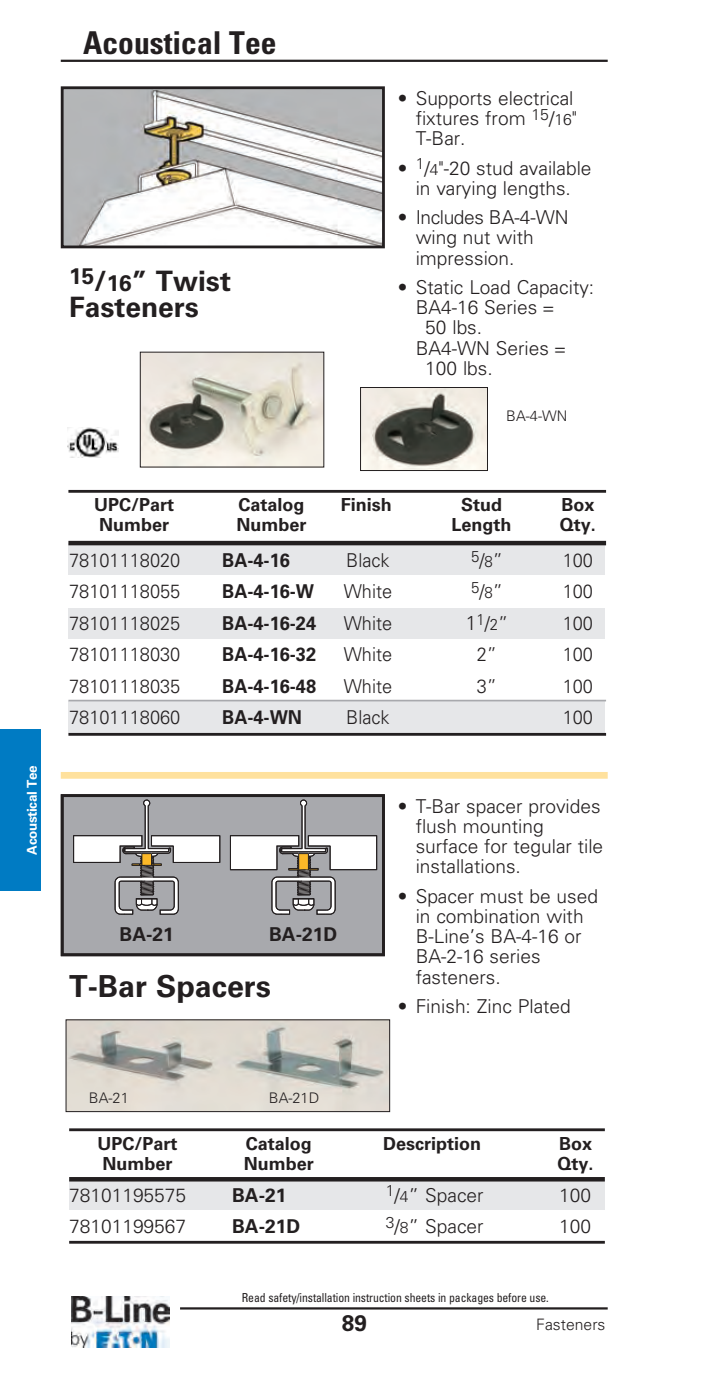
<style>
.page{position:relative;width:709px;height:1377px;background:#fff}
.page>*{position:absolute;margin:0;border:0;box-sizing:border-box;transform-origin:0 0}
.t1{font:700 condensed 31.5px "Univers LT Std";color:#231f20}
.t2{font:700 30.38px "Univers LT Std";color:#231f20}
.t3{font:700 28.12px/25.9px "Univers LT Std";color:#231f20}
.t4{font:700 22.5px "Univers LT Std";color:#231f20}
.t5{font:300 19.12px/20.2px "Univers LT Std";color:#231f20}
.t6{font:300 19.12px "Univers LT Std";color:#231f20;scale:.95 1}
.t7{font:700 19.12px "Univers LT Std";color:#231f20;scale:.95 1}
.t8{font:700 19.12px "Univers LT Std";color:#231f20}
.t9{font:700 18px "Univers LT Std";color:#231f20}
.t10{font:300 15.75px "Univers LT Std";color:#231f20;scale:.95 1}
.t11{font:300 15.75px "Univers LT Std";color:#231f20}
.t12{font:300 14.62px "Univers LT Std";color:#231f20}
.t13{font:700 13.5px "Univers LT Std";letter-spacing:-.03em;color:#fff}
.t14{font:condensed 12.38px "Univers LT Std";letter-spacing:-.01em;color:#231f20;scale:.95 1}
.s1{font-size:22.5px}
.s2{font-size:15.75px}
.s3{font-size:19.12px}
.s4{font-size:20.25px}
</style>
<div class="page">
<img style="left:65px;top:90px;width:316px;height:154px">
<div style="left:61px;top:86px;width:324px;height:162px;border:3px solid #231f20"></div>
<div style="left:62px;top:796px;width:321px;height:159px;background:#a8a9ad"></div>
<svg style="left:229px;top:799px;width:149px;height:116px"></svg>
<svg style="left:73px;top:799px;width:148px;height:116px"></svg>
<div style="left:61px;top:794px;width:324px;height:162px;border:3px solid #231f20"></div>
<img style="left:67px;top:427px;width:51px;height:31px">
<img style="left:142px;top:354px;width:180px;height:111px">
<img style="left:362px;top:389px;width:124px;height:80px">
<div style="left:360px;top:387px;width:128px;height:84px;border:1px solid #231f20"></div>
<img style="left:68px;top:1022px;width:320px;height:88px">
<div style="left:66px;top:1020px;width:324px;height:92px;border:1px solid #231f20"></div>
<div style="left:0;top:729px;width:40px;height:162px;background:#007bc3"></div>
<hr style="left:180px;top:1307px;width:428px;height:3px;background:#231f20">
<hr style="left:61px;top:60px;width:547px;height:2px;background:#231f20">
<img style="left:72px;top:1296px;width:98px;height:51px">
<div style="left:61px;top:772px;width:547px;height:7px;background:#ffe19d"></div>
<div style="left:69px;top:1180px;width:536px;height:29px;background:#e6e7e9"></div>
<div style="left:69px;top:1177px;width:536px;height:5px;background:#231f20"></div>
<hr style="left:69px;top:1128px;width:536px;height:3px;background:#231f20">
<hr style="left:69px;top:1241px;width:536px;height:3px;background:#231f20">
<div style="left:68px;top:543px;width:536px;height:32px;background:#e6e7e9"></div>
<div style="left:68px;top:608px;width:536px;height:30px;background:#e6e7e9"></div>
<div style="left:68px;top:701px;width:536px;height:32px;background:#e6e7e9"></div>
<hr style="left:68px;top:490px;width:538px;height:3px;background:#231f20">
<hr style="left:68px;top:541px;width:538px;height:4px;background:#231f20">
<hr style="left:68px;top:733px;width:538px;height:3px;background:#231f20">
<hr style="left:68px;top:700px;width:538px;height:1px;background:#a8a9ad">
<p class="t13" style="left:27px;top:855px;width:91px;rotate:-90deg">Acoustical Tee</p>
<h1 class="t1" style="left:83px;top:31px;width:195px">Acoustical Tee</h1>
<h3 class="t3" style="left:69px;top:271px;width:163px"><sup>15</sup>/<span class="s1">16</span>” Twist<br>Fasteners</h3>
<p class="t5" style="left:416px;top:90px;width:163px;text-indent:-18px">• Supports electrical fixtures from <sup>15</sup>/<span class="s2">16</span>"<br>T-Bar.</p>
<p class="t5" style="left:398px;top:159px;width:195px;text-align:center">• <sup>1</sup>/<span class="s2">4</span>"-20 stud available in varying lengths.</p>
<p class="t5" style="left:416px;top:209px;width:154px;text-indent:-18px">• Includes BA-4-WN wing nut with impression.</p>
<p class="t5" style="left:398px;top:279px;width:198px">• Static Load Capacity:</p>
<p class="t5" style="left:416px;top:299px;width:141px">BA4-16 Series =</p>
<p class="t5" style="left:425px;top:319px;width:58px">50 lbs.</p>
<p class="t5" style="left:416px;top:339px;width:152px">BA4-WN Series =</p>
<p class="t5" style="left:425px;top:360px;width:69px">100 lbs.</p>
<p class="t12" style="left:506px;top:411px;width:62px">BA-4-WN</p>
<p class="t9" style="left:94px;top:498px;width:82px">UPC/Part</p>
<p class="t9" style="left:238px;top:498px;width:68px">Catalog</p>
<p class="t9" style="left:341px;top:498px;width:53px">Finish</p>
<p class="t9" style="left:461px;top:498px;width:43px">Stud</p>
<p class="t9" style="left:561px;top:498px;width:35px">Box</p>
<p class="t9" style="left:99px;top:518px;width:72px">Number</p>
<p class="t9" style="left:236px;top:518px;width:72px">Number</p>
<p class="t9" style="left:451px;top:518px;width:62px">Length</p>
<p class="t9" style="left:560px;top:518px;width:38px">Qty.</p>
<p class="t6" style="left:69px;top:553px;width:118px">78101118020</p>
<p class="t7" style="left:222px;top:553px;width:73px">BA-4-16</p>
<p class="t6" style="left:346px;top:553px;width:47px">Black</p>
<p class="t10" style="left:471px;top:553px;width:35px">5<span class="s3">/</span>8<span class="s3">”</span></p>
<p class="t6" style="left:563px;top:553px;width:33px">100</p>
<p class="t6" style="left:69px;top:584px;width:118px">78101118055</p>
<p class="t7" style="left:222px;top:584px;width:98px">BA-4-16-W</p>
<p class="t6" style="left:344px;top:584px;width:53px">White</p>
<p class="t10" style="left:471px;top:584px;width:35px">5<span class="s3">/</span>8<span class="s3">”</span></p>
<p class="t6" style="left:563px;top:584px;width:33px">100</p>
<p class="t6" style="left:69px;top:616px;width:118px">78101118025</p>
<p class="t7" style="left:222px;top:616px;width:100px">BA-4-16-24</p>
<p class="t6" style="left:344px;top:616px;width:53px">White</p>
<p class="t10" style="left:466px;top:616px;width:46px"><span class="s4">1</span>1<span class="s3">/</span>2<span class="s3">”</span></p>
<p class="t6" style="left:563px;top:616px;width:33px">100</p>
<p class="t6" style="left:69px;top:647px;width:118px">78101118030</p>
<p class="t7" style="left:222px;top:647px;width:100px">BA-4-16-32</p>
<p class="t6" style="left:344px;top:647px;width:53px">White</p>
<p class="t6" style="left:477px;top:647px;width:23px">2”</p>
<p class="t6" style="left:563px;top:647px;width:33px">100</p>
<p class="t6" style="left:69px;top:679px;width:118px">78101118035</p>
<p class="t7" style="left:222px;top:679px;width:100px">BA-4-16-48</p>
<p class="t6" style="left:344px;top:679px;width:53px">White</p>
<p class="t6" style="left:477px;top:679px;width:23px">3”</p>
<p class="t6" style="left:563px;top:679px;width:33px">100</p>
<p class="t6" style="left:69px;top:710px;width:118px">78101118060</p>
<p class="t7" style="left:222px;top:710px;width:85px">BA-4-WN</p>
<p class="t6" style="left:346px;top:710px;width:47px">Black</p>
<p class="t6" style="left:563px;top:710px;width:33px">100</p>
<p class="t8" style="left:120px;top:927px;width:56px">BA-21</p>
<p class="t8" style="left:269px;top:927px;width:70px">BA-21D</p>
<h2 class="t2" style="left:69px;top:975px;width:203px">T-Bar Spacers</h2>
<p class="t12" style="left:89px;top:1093px;width:41px">BA-21</p>
<p class="t12" style="left:269px;top:1093px;width:52px">BA-21D</p>
<p class="t5" style="left:416px;top:797px;width:189px;text-indent:-18px">• T-Bar spacer provides flush mounting surface for tegular tile installations.</p>
<p class="t5" style="left:416px;top:887px;width:184px;text-indent:-18px">• Spacer must be used in combination with<br>B-Line’s BA-4-16 or<br>BA-2-16 series fasteners.</p>
<p class="t5" style="left:398px;top:998px;width:175px">• Finish: Zinc Plated</p>
<p class="t9" style="left:98px;top:1137px;width:82px">UPC/Part</p>
<p class="t9" style="left:246px;top:1137px;width:68px">Catalog</p>
<p class="t9" style="left:383px;top:1137px;width:100px">Description</p>
<p class="t9" style="left:559px;top:1137px;width:35px">Box</p>
<p class="t9" style="left:103px;top:1157px;width:72px">Number</p>
<p class="t9" style="left:244px;top:1157px;width:72px">Number</p>
<p class="t9" style="left:557px;top:1157px;width:38px">Qty.</p>
<p class="t5" style="left:69px;top:1186px;width:118px">78101195575</p>
<p class="t8" style="left:232px;top:1188px;width:56px">BA-21</p>
<p class="t5" style="left:386px;top:1186px;width:99px"><sup>1</sup>/<span class="s2">4</span>” Spacer</p>
<p class="t5" style="left:559px;top:1186px;width:33px">100</p>
<p class="t5" style="left:69px;top:1218px;width:118px">78101199567</p>
<p class="t8" style="left:232px;top:1219px;width:70px">BA-21D</p>
<p class="t5" style="left:386px;top:1218px;width:99px"><sup>3</sup>/<span class="s2">8</span>” Spacer</p>
<p class="t5" style="left:559px;top:1218px;width:33px">100</p>
<p class="t14" style="left:242px;top:1293px;width:325px">Read safety/installation instruction sheets in packages before use.</p>
<p class="t4" style="left:342px;top:1314px;width:27px">89</p>
<p class="t11" style="left:536px;top:1319px;width:71px">Fasteners</p>
</div>
